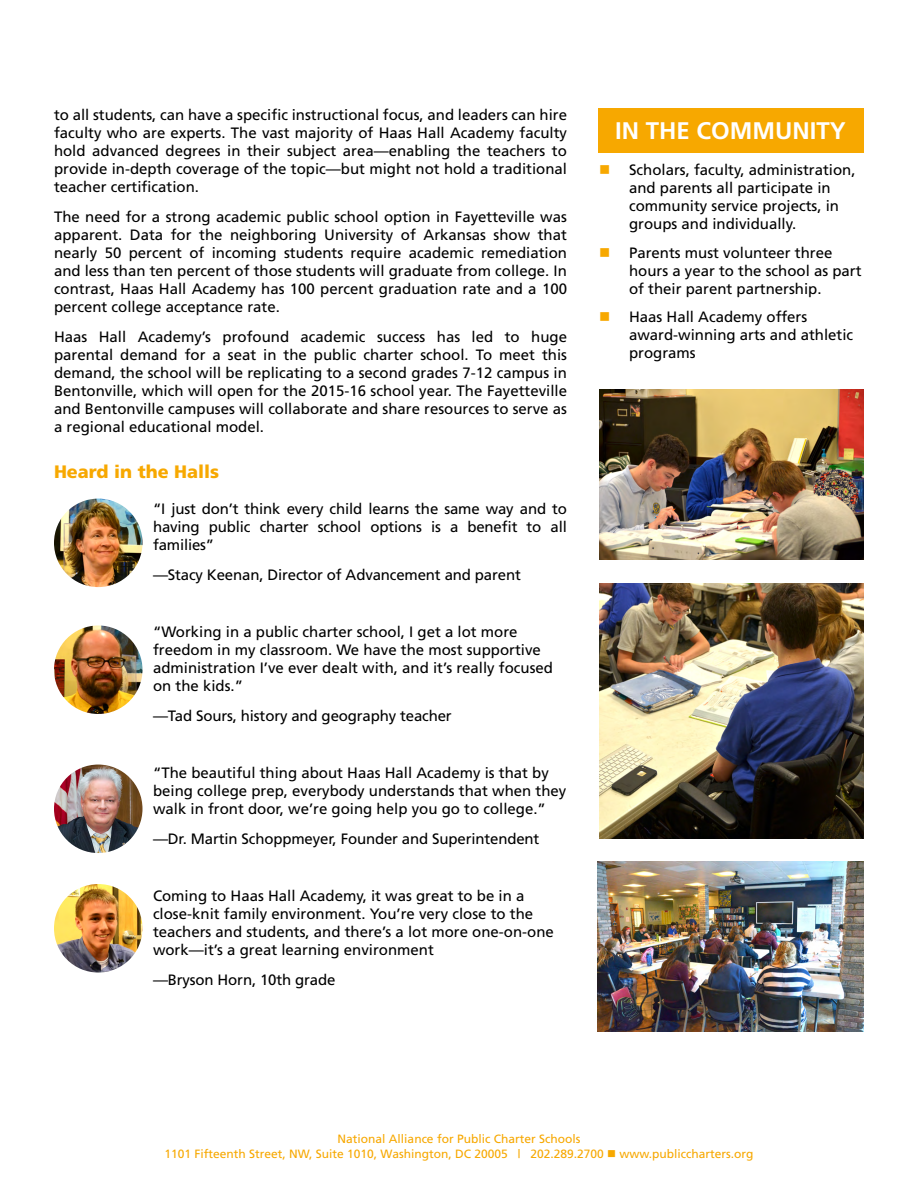
<style>
.page{position:relative;width:918px;height:1188px;background:#fff}
.page>*{position:absolute;margin:0;border:0;box-sizing:border-box;transform-origin:0 0}
.t1{font:700 24px "Frutiger";color:#fff}
.t2{font:900 18px "Frutiger";color:#f7a800}
.t3{font:15px/18px "Frutiger";color:#000}
.t4{font:12px/14.4px "Frutiger";color:#f7a800;text-align:center}
</style>
<div class="page">
<div style="left:598px;top:108px;width:266px;height:45px;background:#f7a800"></div>
<img style="left:54px;top:884px;width:88px;height:89px;border-radius:44px">
<img style="left:54px;top:765px;width:88px;height:88px;border-radius:44px">
<img style="left:54px;top:626px;width:88px;height:88px;border-radius:44px">
<img style="left:54px;top:499px;width:88px;height:88px;border-radius:44px">
<img style="left:599px;top:390px;width:265px;height:170px">
<img style="left:599px;top:583px;width:265px;height:255px">
<img style="left:598px;top:862px;width:266px;height:170px">
<p class="t3" style="left:54px;top:105px;width:515px;text-align:justify">to all students, can have a specific instructional focus, and leaders can hire faculty who are experts. The vast majority of Haas Hall Academy faculty hold advanced degrees in their subject area—enabling the teachers to provide in-depth coverage of the topic—but might not hold a traditional teacher certification.</p>
<p class="t3" style="left:54px;top:207px;width:515px;text-align:justify">The need for a strong academic public school option in Fayetteville was apparent. Data for the neighboring University of Arkansas show that nearly 50 percent of incoming students require academic remediation and less than ten percent of those students will graduate from college. In contrast, Haas Hall Academy has 100 percent graduation rate and a 100 percent college acceptance rate.</p>
<p class="t3" style="left:54px;top:327px;width:515px;text-align:justify">Haas Hall Academy’s profound academic success has led to huge parental demand for a seat in the public charter school. To meet this demand, the school will be replicating to a second grades 7-12 campus in Bentonville, which will open for the 2015-16 school year. The Fayetteville and Bentonville campuses will collaborate and share resources to serve as a regional educational model.</p>
<p class="t2" style="left:54px;top:461px;width:167px">Heard in the Halls</p>
<p class="t3" style="left:153px;top:500px;width:416px;text-align:justify">“I just don’t think every child learns the same way and to having public charter school options is a benefit to all families”</p>
<p class="t3" style="left:153px;top:566px;width:369px">—Stacy Keenan, Director of Advancement and parent</p>
<p class="t3" style="left:153px;top:623px;width:402px">“Working in a public charter school, I get a lot more freedom in my classroom. We have the most supportive administration I’ve ever dealt with, and it’s really focused on the kids.”</p>
<p class="t3" style="left:153px;top:707px;width:300px">—Tad Sours, history and geography teacher</p>
<p class="t3" style="left:153px;top:764px;width:415px">“The beautiful thing about Haas Hall Academy is that by being college prep, everybody understands that when they walk in front door, we’re going help you go to college.”</p>
<p class="t3" style="left:153px;top:830px;width:388px">—Dr. Martin Schoppmeyer, Founder and Superintendent</p>
<p class="t3" style="left:153px;top:887px;width:402px">Coming to Haas Hall Academy, it was great to be in a close-knit family environment. You’re very close to the teachers and students, and there’s a lot more one-on-one work—it’s a great learning environment</p>
<p class="t3" style="left:153px;top:971px;width:184px">—Bryson Horn, 10th grade</p>
<h1 class="t1" style="left:615px;top:117px;width:232px">IN THE COMMUNITY</h1>
<p class="t3" style="left:629px;top:161px;width:228px">Scholars, faculty, administration, and parents all participate in community service projects, in groups and individually.</p>
<p class="t3" style="left:629px;top:244px;width:234px">Parents must volunteer three hours a year to the school as part of their parent partnership.</p>
<p class="t3" style="left:629px;top:308px;width:226px">Haas Hall Academy offers award-winning arts and athletic programs</p>
<p class="t4" style="left:165px;top:1132px;width:590px">National Alliance for Public Charter Schools<br>1101 Fifteenth Street, NW, Suite 1010, Washington, DC 20005 | 202.289.2700 ■ www.publiccharters.org</p>
</div>
